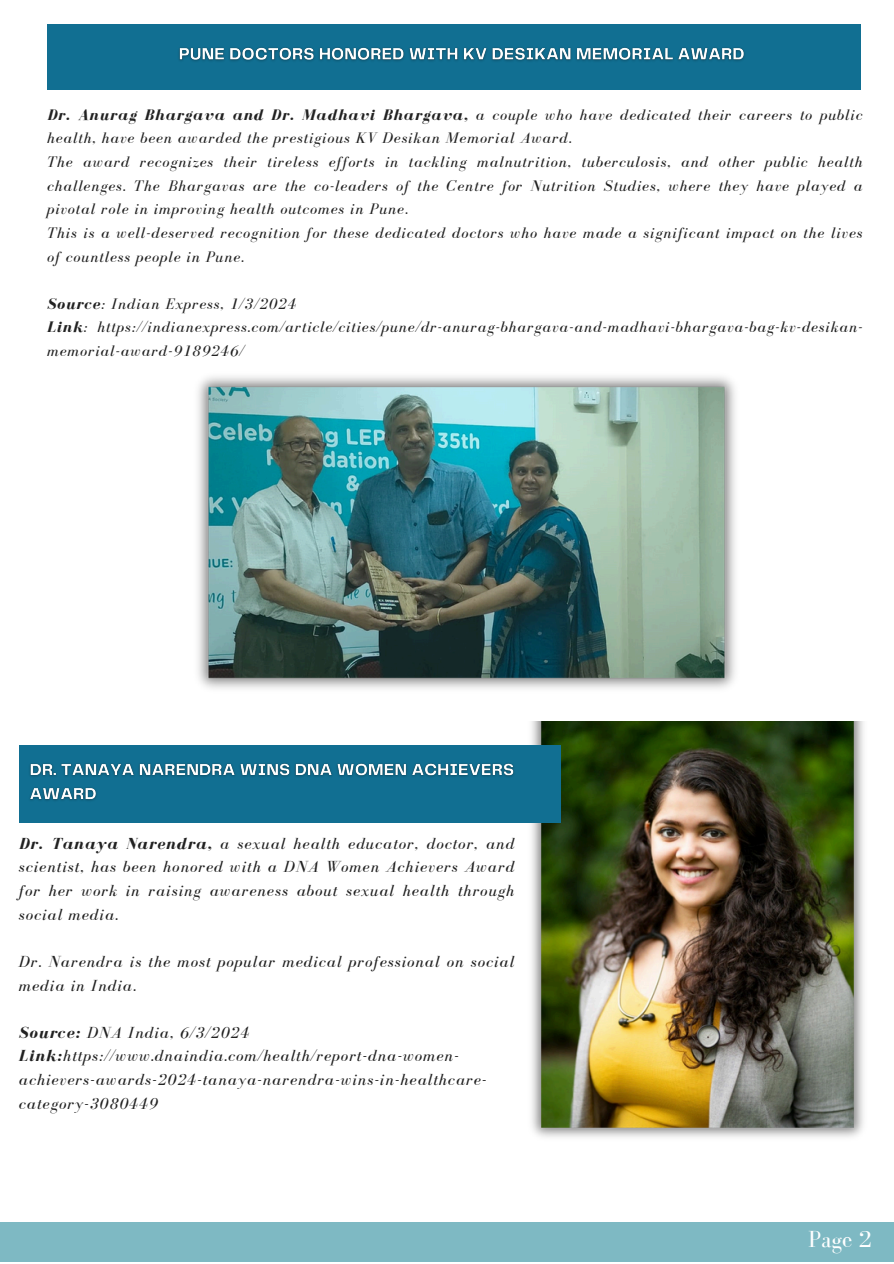
<style>
.page{position:relative;width:894px;height:1264px;background:#fff}
.page>*{position:absolute;margin:0;border:0;box-sizing:border-box;transform-origin:0 0}
.t1{font:24px "Bodoni FLF";color:#fff}
.t2{font:italic 16.5px/23.7px "Bodoni FLF";letter-spacing:.06em;color:#222}
.t3{font:italic 15.75px/23.7px "Bodoni FLF";letter-spacing:.06em;color:#222}
.s1{font-weight:700}
</style>
<div class="page">
<div style="left:0;top:1222px;width:893px;height:39px;background:#7eb9c3"></div>
<div style="left:47px;top:24px;width:813px;height:65px;background:#116f92"></div>
<img style="left:531px;top:721px;width:333px;height:416px">
<div style="left:19px;top:745px;width:541px;height:78px;background:#116f92"></div>
<img style="left:198px;top:376px;width:537px;height:313px">
<img style="left:179px;top:47px;width:566px;height:14px">
<img style="left:30px;top:763px;width:484px;height:38px">
<p class="t3" style="left:47px;top:103px;width:816px"><span class="s1">Dr. Anurag Bhargava and Dr. Madhavi Bhargava,</span> a couple who have dedicated their careers to public health, have been awarded the prestigious KV Desikan Memorial Award.</p>
<p class="t3" style="left:47px;top:150px;width:816px;text-align:justify">The award recognizes their tireless efforts in tackling malnutrition, tuberculosis, and other public health challenges. The Bhargavas are the co-leaders of the Centre for Nutrition Studies, where they have played a pivotal role in improving health outcomes in Pune.</p>
<p class="t3" style="left:47px;top:221px;width:816px">This is a well-deserved recognition for these dedicated doctors who have made a significant impact on the lives of countless people in Pune.</p>
<p class="t3" style="left:47px;top:292px;width:250px"><span class="s1">Source</span>: Indian Express, 1/3/2024</p>
<p class="t3" style="left:47px;top:315px;width:816px"><span class="s1">Link</span>: https://indianexpress.com/article/cities/pune/dr-anurag-bhargava-and-madhavi-bhargava-bag-kv-desikan&shy;memorial-award-9189246/</p>
<p class="t2" style="left:19px;top:831px;width:497px;text-align:justify"><span class="s1">Dr. Tanaya Narendra,</span> a sexual health educator, doctor, and scientist, has been honored with a DNA Women Achievers Award for her work in raising awareness about sexual health through social media.</p>
<p class="t2" style="left:19px;top:949px;width:497px">Dr. Narendra is the most popular medical professional on social media in India.</p>
<p class="t2" style="left:19px;top:1020px;width:232px"><span class="s1">Source:</span> DNA India, 6/3/2024</p>
<p class="t2" style="left:19px;top:1044px;width:469px"><span class="s1">Link:</span>https://www.dnaindia.com/health/report-dna-women&shy;achievers-awards-2024-tanaya-narendra-wins-in-healthcare&shy;category-3080449</p>
<p class="t1" style="left:808px;top:1225px;width:65px">Page 2</p>
</div>
